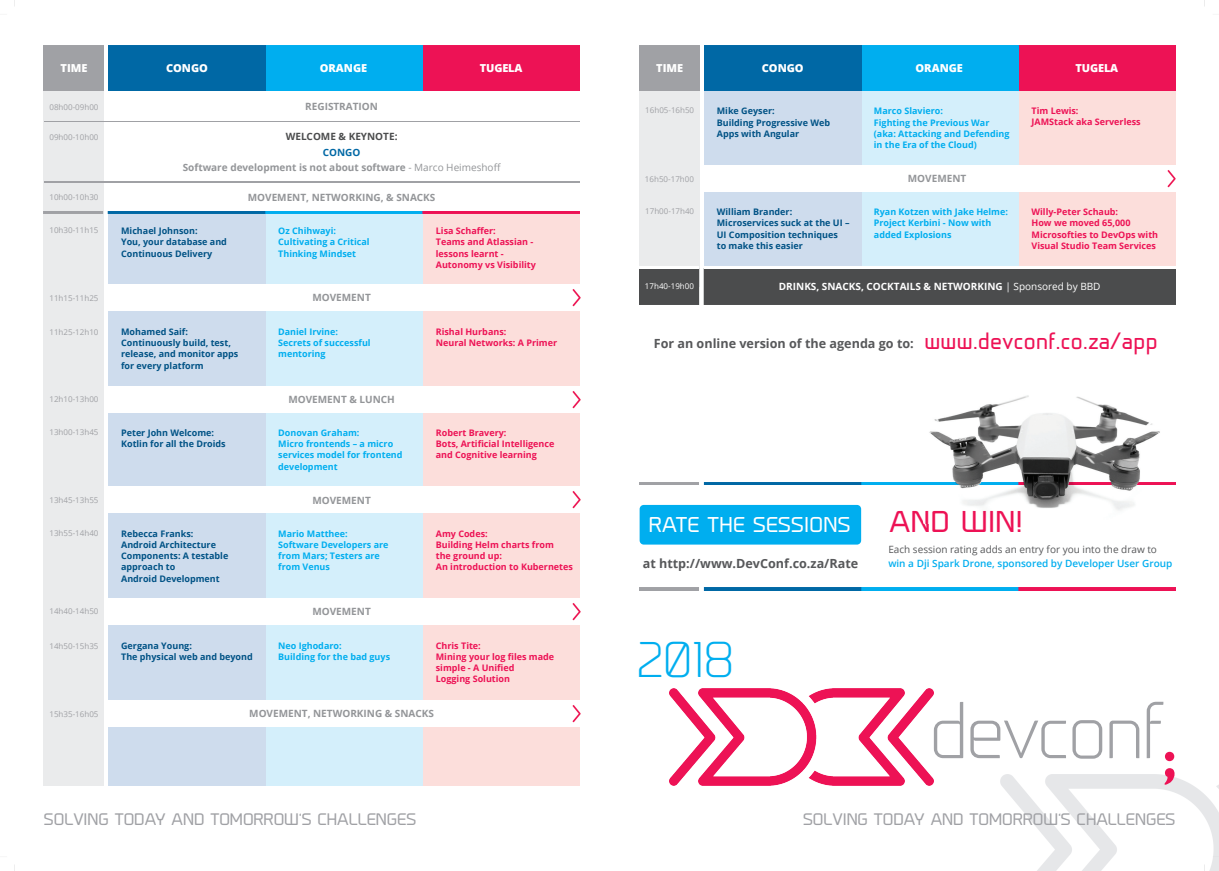
<style>
.page{position:relative;width:1219px;height:871px;background:#fff}
.page>*{position:absolute;margin:0;border:0;box-sizing:border-box;transform-origin:0 0}
.t1{font:300 74.9px "Prime";letter-spacing:-.025em;color:#a0a1a5}
.t2{font:300 46.6px "Prime";color:#00aeef}
.t3{font:28px "Prime";letter-spacing:.015em;color:#ed1255}
.t4{font:19.9px "Prime";letter-spacing:.015em;color:#fff}
.t5{font:15.5px "Prime";color:#a0a1a5}
.t6{font:700 12.6px "Open Sans";color:#57585a}
.t7{font:800 11px "Open Sans";color:#fff}
.t8{font:700 10px/15px "Open Sans";color:#939598;text-align:center}
.t9{font:700 10px "Open Sans";color:#fff}
.t10{font:10px "Open Sans";color:#57585a}
.t11{font:600 10px "Open Sans";color:#00aeef}
.t12{font:700 10px "Open Sans";color:#4b4c4d}
.t13{font:700 9px/11.2px "Open Sans";color:#005285}
.t14{font:700 9px/11.2px "Open Sans";color:#ed1255}
.t15{font:700 9px/11.2px "Open Sans";color:#00aeef}
.t16{font:8px "Open Sans";color:#a0a1a5}
.t17{font:8px "Open Sans";color:#fff}
.s1{color:#0068a5}
.s2{font-weight:400}
.s3{font-family:"Myriad Pro"}
.s4{font-family:"Prime";font-weight:400;font-size:22px;color:#ed1255}
</style>
<div class="page">
<img style="left:14px;top:0;width:1191px;height:870px">
<img style="left:1000px;top:774px;width:205px;height:96px">
<img style="left:670px;top:688px;width:263px;height:96px">
<svg style="left:1165px;top:751px;width:10px;height:33px"></svg>
<div style="left:640px;top:91px;width:60px;height:175px;background:#eaebec"></div>
<img style="left:108px;top:213px;width:472px;height:571px">
<div style="left:44px;top:91px;width:60px;height:693px;background:#eaebec"></div>
<img style="left:108px;top:46px;width:472px;height:45px">
<div style="left:44px;top:46px;width:60px;height:45px;background:#a0a1a5"></div>
<div style="left:108px;top:91px;width:478px;height:71px;background:#fff"></div>
<img style="left:108px;top:284px;width:478px;height:26px">
<img style="left:108px;top:386px;width:478px;height:26px">
<img style="left:108px;top:486px;width:478px;height:26px">
<img style="left:108px;top:598px;width:478px;height:26px">
<img style="left:108px;top:700px;width:478px;height:26px">
<img style="left:704px;top:91px;width:471px;height:175px">
<img style="left:704px;top:46px;width:471px;height:45px">
<div style="left:640px;top:46px;width:60px;height:45px;background:#a0a1a5"></div>
<img style="left:704px;top:166px;width:477px;height:26px">
<img style="left:640px;top:266px;width:535px;height:38px">
<img style="left:44px;top:211px;width:536px;height:2px">
<img style="left:44px;top:121px;width:536px;height:1px">
<img style="left:44px;top:182px;width:536px;height:1px">
<div style="left:640px;top:504px;width:221px;height:40px;background:#00aeef;border-radius:4px"></div>
<img style="left:640px;top:482px;width:535px;height:3px">
<img style="left:640px;top:587px;width:535px;height:3px">
<img style="left:924px;top:387px;width:249px;height:136px">
<img style="left:1205px;top:785px;width:14px;height:85px">
<p class="t7" style="left:61px;top:60px;width:29px">TIME</p>
<p class="t7" style="left:166px;top:60px;width:43px">CONGO</p>
<p class="t7" style="left:320px;top:60px;width:49px">ORANGE</p>
<p class="t7" style="left:480px;top:60px;width:44px">TUGELA</p>
<p class="t16" style="left:50px;top:101px;width:51px">08h00-09h00</p>
<p class="t16" style="left:50px;top:131px;width:51px">09h00-10h00</p>
<p class="t16" style="left:50px;top:191px;width:51px">10h00-10h30</p>
<p class="t16" style="left:50px;top:225px;width:51px">10h30-11h15</p>
<p class="t8" style="left:305px;top:99px;width:74px">REGISTRATION</p>
<p class="t12" style="left:286px;top:130px;width:113px">WELCOME &amp; KEYNOTE:</p>
<p class="t8" style="left:183px;top:144px;width:320px"><span class="s1">CONGO<br></span>Software development is not about software <span class="s2">- Marco Heimeshoff</span></p>
<p class="t8" style="left:248px;top:189px;width:189px">MOVEMENT, NETWORKING, &amp; SNACKS</p>
<p class="t13" style="left:121px;top:225px;width:107px">Michael Johnson:<br>You, your database and<br>Continuous Delivery</p>
<p class="t15" style="left:278px;top:225px;width:93px">Oz Chihwayi:<br>Cultivating a Critical<br>Thinking Mindset</p>
<p class="t14" style="left:436px;top:225px;width:102px">Lisa Schaffer:<br>Teams and Atlassian - lessons learnt -<br>Autonomy vs Visibility</p>
<p class="t16" style="left:50px;top:292px;width:51px">11h15-11h25</p>
<p class="t8" style="left:312px;top:290px;width:60px">MOVEMENT</p>
<p class="t16" style="left:50px;top:326px;width:51px">11h25-12h10</p>
<p class="t13" style="left:121px;top:326px;width:119px">Mohamed Saif:<br>Continuously build, test, release, and monitor apps for every platform</p>
<p class="t15" style="left:278px;top:326px;width:94px">Daniel Irvine:<br>Secrets of successful mentoring</p>
<p class="t14" style="left:436px;top:326px;width:123px">Rishal Hurbans:<br>Neural Networks: A Primer</p>
<p class="t16" style="left:50px;top:394px;width:51px">12h10-13h00</p>
<p class="t8" style="left:288px;top:391px;width:108px">MOVEMENT &amp; LUNCH</p>
<p class="t16" style="left:50px;top:426px;width:51px">13h00-13h45</p>
<p class="t13" style="left:121px;top:426px;width:106px">Peter John Welcome:<br>Kotlin for all the Droids</p>
<p class="t15" style="left:278px;top:426px;width:126px">Donovan Graham:<br>Micro frontends – a micro services model for frontend development</p>
<p class="t14" style="left:436px;top:426px;width:120px">Robert Bravery:<br>Bots, Artificial Intelligence and Cognitive learning</p>
<p class="t16" style="left:50px;top:494px;width:51px">13h45-13h55</p>
<p class="t8" style="left:312px;top:492px;width:60px">MOVEMENT</p>
<p class="t16" style="left:50px;top:527px;width:51px">13h55-14h40</p>
<p class="t13" style="left:121px;top:527px;width:109px">Rebecca Franks:<br>Android Architecture<br>Components: A testable approach to<br>Android Development</p>
<p class="t15" style="left:278px;top:527px;width:112px">Mario Matthee:<br>Software Developers are from Mars; Testers are from Venus</p>
<p class="t14" style="left:436px;top:527px;width:139px">Amy Codes:<br>Building Helm charts from<br>the ground up:<br>An introduction to Kubernetes</p>
<p class="t16" style="left:50px;top:606px;width:51px">14h40-14h50</p>
<p class="t8" style="left:312px;top:603px;width:60px">MOVEMENT</p>
<p class="t16" style="left:50px;top:640px;width:51px">14h50-15h35</p>
<p class="t13" style="left:121px;top:639px;width:133px">Gergana Young:<br>The physical web and beyond</p>
<p class="t15" style="left:278px;top:639px;width:113px">Neo Ighodaro:<br>Building for the bad guys</p>
<p class="t14" style="left:436px;top:639px;width:120px">Chris Tite:<br>Mining your log files made simple - A Unified<br>Logging Solution</p>
<p class="t16" style="left:50px;top:708px;width:51px">15h35-16h05</p>
<p class="t8" style="left:249px;top:705px;width:186px">MOVEMENT, NETWORKING &amp; SNACKS</p>
<p class="t7" style="left:656px;top:60px;width:29px">TIME</p>
<p class="t7" style="left:762px;top:60px;width:43px">CONGO</p>
<p class="t7" style="left:915px;top:60px;width:49px">ORANGE</p>
<p class="t7" style="left:1076px;top:60px;width:44px">TUGELA</p>
<p class="t16" style="left:645px;top:105px;width:50px">16h05<span class="s3">-</span>16h50</p>
<p class="t14" style="left:1032px;top:105px;width:111px">Tim Lewis:<br>JAMStack aka Serverless</p>
<p class="t15" style="left:874px;top:105px;width:137px">Marco Slaviero:<br>Fighting the Previous War (aka: Attacking and Defending in the Era of the Cloud)</p>
<p class="t13" style="left:717px;top:105px;width:115px">Mike Geyser:<br>Building Progressive Web<br>Apps with Angular</p>
<p class="t16" style="left:645px;top:173px;width:51px">16h50-17h00</p>
<p class="t8" style="left:908px;top:171px;width:60px">MOVEMENT</p>
<p class="t16" style="left:645px;top:205px;width:51px">17h00-17h40</p>
<p class="t13" style="left:717px;top:206px;width:134px">William Brander:<br>Microservices suck at the UI –<br>UI Composition techniques to make this easier</p>
<p class="t15" style="left:874px;top:206px;width:136px">Ryan Kotzen with Jake Helme:<br>Project Kerbini - Now with added Explosions</p>
<p class="t14" style="left:1032px;top:206px;width:128px">Willy-Peter Schaub:<br>How we moved 65,000<br>Microsofties to DevOps with<br>Visual Studio Team Services</p>
<p class="t17" style="left:645px;top:281px;width:51px">17h40-19h00</p>
<p class="t9" style="left:779px;top:279px;width:323px">DRINKS, SNACKS, COCKTAILS &amp; NETWORKING <span class="s2">| Sponsored by BBD</span></p>
<h3 class="t6" style="left:654px;top:334px;width:505px">For an online version of the agenda go to: <span class="s4">www.devconf.co.za/app</span></h3>
<h3 class="t4" style="left:649px;top:512px;width:203px">RATE THE SESSIONS</h3>
<h3 class="t3" style="left:889px;top:505px;width:135px">AND WIN!</h3>
<h3 class="t6" style="left:643px;top:554px;width:217px">at http://www.DevConf.co.za/Rate</h3>
<p class="t10" style="left:888px;top:542px;width:270px">Each session rating adds an entry for you into the draw to</p>
<p class="t11" style="left:888px;top:556px;width:285px">win a Dji Spark Drone, sponsored by Developer User Group</p>
<h2 class="t2" style="left:637px;top:633px;width:99px">2018</h2>
<h1 class="t1" style="left:930px;top:688px;width:236px">devconf</h1>
<h3 class="t5" style="left:44px;top:809px;width:374px">SOLVING TODAY AND TOMORROW’S CHALLENGES</h3>
<h3 class="t5" style="left:803px;top:809px;width:374px">SOLVING TODAY AND TOMORROW’S CHALLENGES</h3>
</div>
